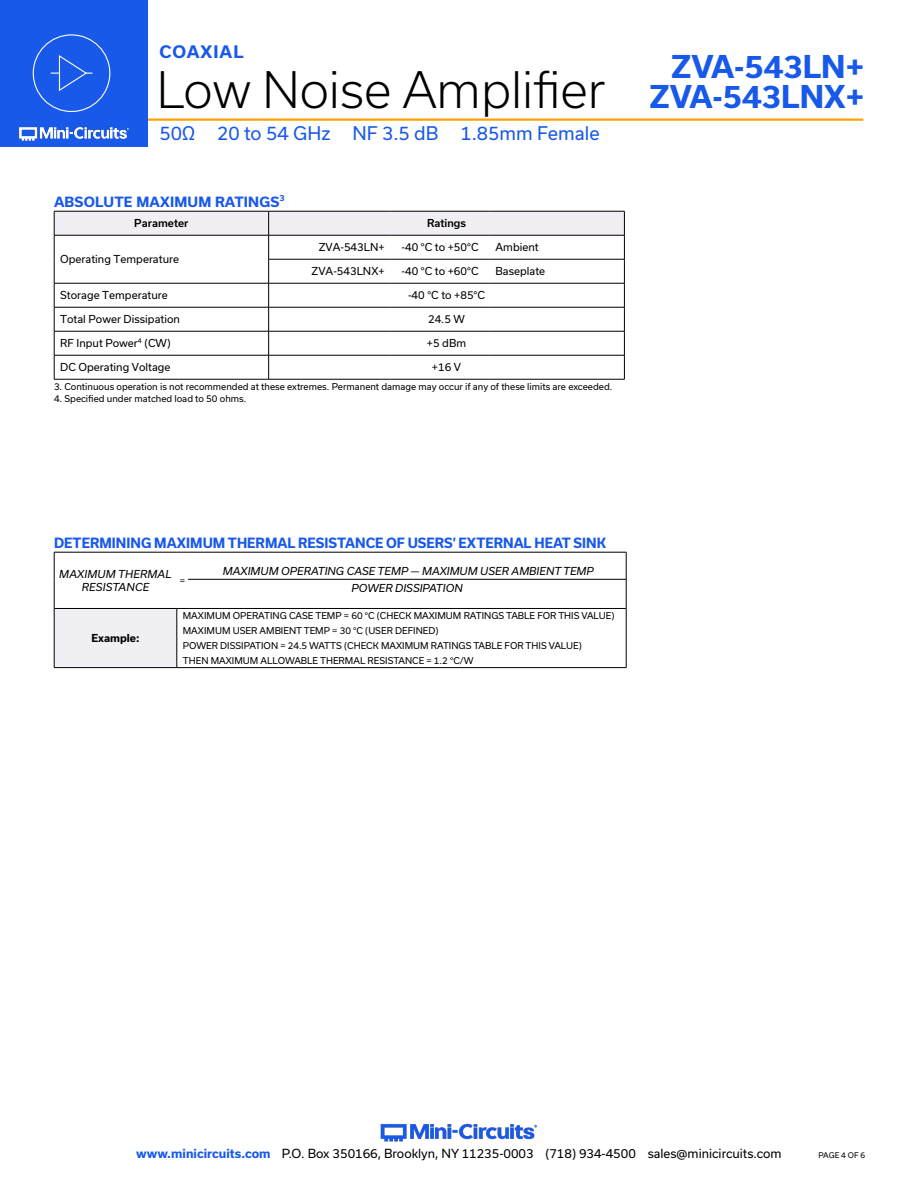
<style>
.page{position:relative;width:918px;height:1188px;background:#fff}
.page>*{position:absolute;margin:0;border:0;box-sizing:border-box;transform-origin:0 0}
.t1{font:300 48px "Usual";color:#000}
.t2{font:700 30px/30px "Usual";color:#1859ea;text-align:right}
.t3{font:18px "Usual";color:#1859ea}
.t4{font:700 16.5px "Usual";letter-spacing:.065em;color:#1859ea}
.Blue_Headers{font:700 13.5px "Usual";letter-spacing:.005em;color:#1859ea;scale:.96 1}
.Blue_Headers-2{font:700 13.5px "Usual";letter-spacing:.005em;color:#1859ea}
.t5{font:12px "Usual";color:#000}
.Table_Body_Left_Just{font:10.5px "Usual";color:#000}
.Notes{font:italic 10.5px "Usual";color:#000}
.Table_Body_Center{font:10.5px "Usual";color:#000}
.Table_Header_Center{font:500 10.5px "Usual";color:#000}
.Table_Header_Center-2{font:700 10.5px "Usual";color:#000}
.Notes-2{font:9px "Usual";color:#000}
.t6{font:7.5px "Usual";color:#000}
.s1{font-weight:700;color:#1859ea}
</style>
<div class="page">
<img style="left:380px;top:1123px;width:158px;height:19px">
<hr style="left:130px;top:118px;width:733px;height:3px;background:#ffa300">
<div style="left:0;top:0;width:147px;height:147px;background:#1859ea"></div>
<img style="left:19px;top:126px;width:110px;height:15px">
<div style="left:33px;top:34px;width:77px;height:78px;border:1px solid #fff;border-radius:50%"></div>
<svg style="left:51px;top:55px;width:41px;height:36px"></svg>
<svg style="left:54px;top:211px;width:571px;height:168px"></svg>
<hr style="left:54px;top:379px;width:215px;height:1px;background:#000">
<hr style="left:269px;top:379px;width:122px;height:1px;background:#000">
<hr style="left:391px;top:379px;width:99px;height:1px;background:#000">
<hr style="left:490px;top:379px;width:135px;height:1px;background:#000">
<div style="left:54px;top:608px;width:123px;height:60px;background:#efeff4"></div>
<hr style="left:54px;top:552px;width:123px;height:1px;background:#000">
<svg style="left:54px;top:552px;width:1px;height:56px"></svg>
<hr style="left:177px;top:609px;width:1px;height:58px;background:#000">
<hr style="left:54px;top:608px;width:1px;height:59px;background:#000">
<hr style="left:188px;top:552px;width:438px;height:1px;background:#000">
<hr style="left:54px;top:608px;width:123px;height:1px;background:#000">
<hr style="left:188px;top:608px;width:438px;height:1px;background:#000">
<hr style="left:626px;top:608px;width:1px;height:59px;background:#000">
<hr style="left:54px;top:667px;width:123px;height:1px;background:#000">
<hr style="left:188px;top:667px;width:438px;height:1px;background:#000">
<hr style="left:188px;top:579px;width:438px;height:1px;background:#000">
<svg style="left:626px;top:552px;width:1px;height:56px"></svg>
<h3 class="t4" style="left:159px;top:42px;width:86px">COAXIAL</h3>
<h1 class="t1" style="left:157px;top:62px;width:450px">Low Noise Amplifier</h1>
<h3 class="t3" style="left:159px;top:123px;width:442px">50Ω 20 to 54 GHz NF 3.5 dB 1.85mm Female</h3>
<p class="Blue_Headers-2" style="left:54px;top:194px;width:232px">ABSOLUTE MAXIMUM RATINGS<sup>3</sup></p>
<p class="Table_Header_Center" style="left:134px;top:217px;width:56px">Parameter</p>
<p class="Table_Header_Center" style="left:427px;top:217px;width:41px">Ratings</p>
<p class="Table_Body_Left_Just" style="left:60px;top:253px;width:120px">Operating Temperature</p>
<p class="Table_Body_Left_Just" style="left:319px;top:241px;width:67px">ZVA-543LN+</p>
<p class="Table_Body_Left_Just" style="left:402px;top:241px;width:78px">-40 °C to +50°C</p>
<p class="Table_Body_Left_Just" style="left:496px;top:241px;width:45px">Ambient</p>
<p class="Table_Body_Left_Just" style="left:312px;top:265px;width:74px">ZVA-543LNX+</p>
<p class="Table_Body_Left_Just" style="left:402px;top:265px;width:78px">-40 °C to +60°C</p>
<p class="Table_Body_Left_Just" style="left:496px;top:265px;width:51px">Baseplate</p>
<p class="Table_Body_Left_Just" style="left:60px;top:289px;width:109px">Storage Temperature</p>
<p class="Table_Body_Center" style="left:408px;top:289px;width:78px">-40 °C to +85°C</p>
<p class="Table_Body_Left_Just" style="left:60px;top:313px;width:121px">Total Power Dissipation</p>
<p class="Table_Body_Center" style="left:428px;top:313px;width:38px">24.5 W</p>
<p class="Table_Body_Left_Just" style="left:60px;top:337px;width:112px">RF Input Power<sup>4</sup> (CW)</p>
<p class="Table_Body_Center" style="left:427px;top:337px;width:41px">+5 dBm</p>
<p class="Table_Body_Left_Just" style="left:60px;top:361px;width:112px">DC Operating Voltage</p>
<p class="Table_Body_Center" style="left:432px;top:361px;width:31px">+16 V</p>
<p class="Notes-2" style="left:54px;top:382px;width:560px">3. Continuous operation is not recommended at these extremes. Permanent damage may occur if any of these limits are exceeded.</p>
<p class="Notes-2" style="left:54px;top:394px;width:194px">4. Specified under matched load to 50 ohms.</p>
<h2 class="t2" style="left:650px;top:52px;width:216px">ZVA-543LN+<br>ZVA-543LNX+</h2>
<p class="Blue_Headers" style="left:54px;top:535px;width:577px">DETERMINING MAXIMUM THERMAL RESISTANCE OF USERS’ EXTERNAL HEAT SINK</p>
<p class="Notes" style="left:59px;top:568px;width:114px">MAXIMUM THERMAL</p>
<p class="Notes" style="left:82px;top:581px;width:69px">RESISTANCE</p>
<p class="Table_Header_Center-2" style="left:91px;top:632px;width:50px">Example:</p>
<p class="Notes-2" style="left:180px;top:575px;width:7px">=</p>
<p class="Notes" style="left:223px;top:565px;width:372px">MAXIMUM OPERATING CASE TEMP — MAXIMUM USER AMBIENT TEMP</p>
<p class="Notes" style="left:352px;top:582px;width:113px">POWER DISSIPATION</p>
<p class="Notes-2" style="left:183px;top:610px;width:433px">MAXIMUM OPERATING CASE TEMP = 60 °C (CHECK MAXIMUM RATINGS TABLE FOR THIS VALUE)</p>
<p class="Notes-2" style="left:183px;top:625px;width:257px">MAXIMUM USER AMBIENT TEMP = 30 °C (USER DEFINED)</p>
<p class="Notes-2" style="left:183px;top:640px;width:401px">POWER DISSIPATION = 24.5 WATTS (CHECK MAXIMUM RATINGS TABLE FOR THIS VALUE)</p>
<p class="Notes-2" style="left:183px;top:655px;width:292px">THEN MAXIMUM ALLOWABLE THERMAL RESISTANCE = 1.2 °C/W</p>
<h3 class="t5" style="left:136px;top:1146px;width:647px"><span class="s1">www.minicircuits.com</span> P.O. Box 350166, Brooklyn, NY 11235-0003 (718) 934-4500 sales@minicircuits.com</h3>
<p class="t6" style="left:819px;top:1151px;width:48px">PAGE 4 OF 6</p>
</div>
